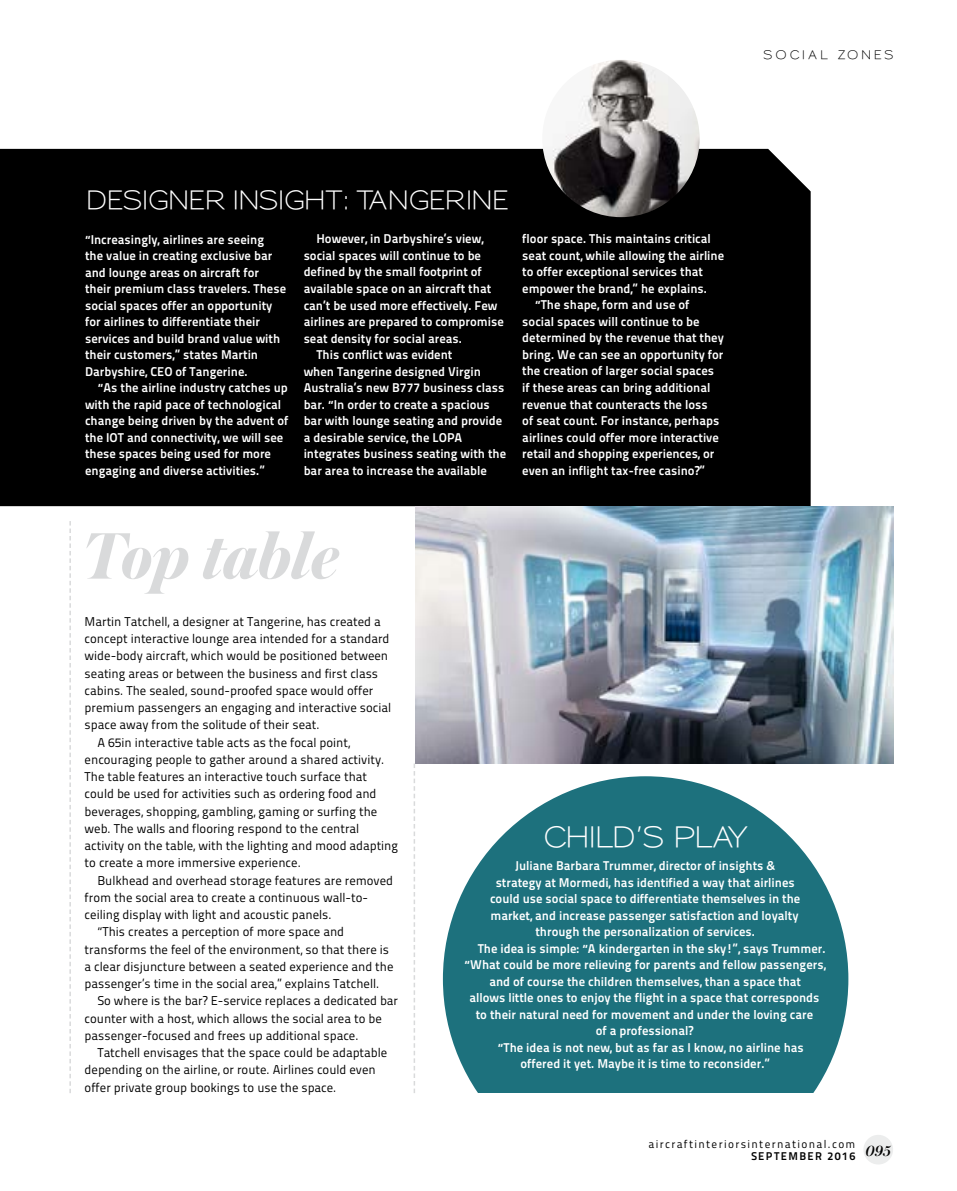
<style>
.page{position:relative;width:957px;height:1191px;background:#fff}
.page>*{position:absolute;margin:0;border:0;box-sizing:border-box;transform-origin:0 0}
.t1{font:italic 700 69px "Austin";color:#d9dadb}
.t2{font:600 28.5px "Sansumi";letter-spacing:-.1em;color:#fff}
.t3{font:600 25.65px "Sansumi";letter-spacing:-.08em;color:#fff}
.t4{font:italic 500 15.45px "Austin";color:#000}
.t5{font:12.75px/16.5px "Titillium Maps 29 L 800 wt";color:#fff}
.t6{font:12.75px "Titillium Maps 29 L 400 wt";color:#000}
.t7{font:600 12px "Sansumi";letter-spacing:.205em;color:#000}
.t8{font:11.25px "Titillium Maps 29 L 400 wt";letter-spacing:.12em;color:#000}
.t9{font:11.25px "Titillium Maps 29 L 800 wt";letter-spacing:.12em;color:#000}
</style>
<div class="page">
<div style="left:443px;top:776px;width:405px;height:405px;background:#1d717d;border-radius:50%"></div>
<div style="left:448px;top:1093px;width:509px;height:98px;background:#fff"></div>
<div style="left:863px;top:1134px;width:30px;height:30px;background:#eceded;border-radius:50%"></div>
<div style="left:0;top:149px;width:810px;height:357px;background:#000"></div>
<img style="left:542px;top:60px;width:157px;height:157px;border-radius:79px">
<img style="left:415px;top:506px;width:478px;height:257px">
<svg style="left:69px;top:521px;width:2px;height:572px"></svg>
<svg style="left:413px;top:763px;width:2px;height:330px"></svg>
<p class="t7" style="left:763px;top:49px;width:132px">SOCIAL ZONES</p>
<h3 class="t3" style="left:85px;top:187px;width:426px">DESIGNER INSIGHT: TANGERINE</h3>
<p class="t5" style="left:85px;top:230px;width:203px">“Increasingly, airlines are seeing<br>the value in creating exclusive bar and lounge areas on aircraft for their premium class travelers. These social spaces offer an opportunity for airlines to differentiate their services and build brand value with their customers,” states Martin Darbyshire, CEO of Tangerine.</p>
<p class="t5" style="left:85px;top:378px;width:205px;text-indent:13px">“As the airline industry catches up with the rapid pace of technological change being driven by the advent of the IOT and connectivity, we will see these spaces being used for more engaging and diverse activities.”</p>
<p class="t5" style="left:316px;top:230px;width:169px">However, in Darbyshire’s view,</p>
<p class="t5" style="left:304px;top:246px;width:179px">social spaces will continue to be</p>
<p class="t5" style="left:304px;top:263px;width:180px">defined by the small footprint of</p>
<p class="t5" style="left:304px;top:279px;width:189px">available space on an aircraft that</p>
<p class="t5" style="left:304px;top:296px;width:195px">can’t be used more effectively. Few</p>
<p class="t5" style="left:304px;top:312px;width:202px">airlines are prepared to compromise</p>
<p class="t5" style="left:304px;top:329px;width:160px">seat density for social areas.</p>
<p class="t5" style="left:316px;top:345px;width:137px">This conflict was evident</p>
<p class="t5" style="left:304px;top:362px;width:179px">when Tangerine designed Virgin</p>
<p class="t5" style="left:304px;top:378px;width:202px">Australia’s new B777 business class</p>
<p class="t5" style="left:304px;top:395px;width:188px">bar. “In order to create a spacious</p>
<p class="t5" style="left:304px;top:411px;width:200px">bar with lounge seating and provide</p>
<p class="t5" style="left:304px;top:428px;width:160px">a desirable service, the LOPA</p>
<p class="t5" style="left:304px;top:444px;width:204px">integrates business seating with the</p>
<p class="t5" style="left:304px;top:461px;width:185px">bar area to increase the available</p>
<p class="t5" style="left:522px;top:230px;width:190px">floor space. This maintains critical</p>
<p class="t5" style="left:522px;top:246px;width:203px">seat count, while allowing the airline</p>
<p class="t5" style="left:522px;top:263px;width:182px">to offer exceptional services that</p>
<p class="t5" style="left:522px;top:279px;width:186px">empower the brand,” he explains.</p>
<p class="t5" style="left:535px;top:296px;width:156px">“The shape, form and use of</p>
<p class="t5" style="left:522px;top:312px;width:179px">social spaces will continue to be</p>
<p class="t5" style="left:522px;top:329px;width:203px">determined by the revenue that they</p>
<p class="t5" style="left:522px;top:345px;width:203px">bring. We can see an opportunity for</p>
<p class="t5" style="left:522px;top:362px;width:193px">the creation of larger social spaces</p>
<p class="t5" style="left:522px;top:378px;width:190px">if these areas can bring additional</p>
<p class="t5" style="left:522px;top:395px;width:187px">revenue that counteracts the loss</p>
<p class="t5" style="left:522px;top:411px;width:199px">of seat count. For instance, perhaps</p>
<p class="t5" style="left:522px;top:428px;width:198px">airlines could offer more interactive</p>
<p class="t5" style="left:522px;top:444px;width:194px">retail and shopping experiences, or</p>
<p class="t5" style="left:522px;top:461px;width:184px">even an inflight tax-free casino?”</p>
<h1 class="t1" style="left:85px;top:506px;width:256px">Top table</h1>
<p class="t6" style="left:85px;top:612px;width:298px">Martin Tatchell, a designer at Tangerine, has created a</p>
<p class="t6" style="left:85px;top:629px;width:306px">concept interactive lounge area intended for a standard</p>
<p class="t6" style="left:85px;top:646px;width:305px">wide-body aircraft, which would be positioned between</p>
<p class="t6" style="left:85px;top:663px;width:295px">seating areas or between the business and first class</p>
<p class="t6" style="left:85px;top:681px;width:290px">cabins. The sealed, sound-proofed space would offer</p>
<p class="t6" style="left:85px;top:698px;width:308px">premium passengers an engaging and interactive social</p>
<p class="t6" style="left:85px;top:715px;width:236px">space away from the solitude of their seat.</p>
<p class="t6" style="left:97px;top:732px;width:254px">A 65in interactive table acts as the focal point,</p>
<p class="t6" style="left:85px;top:750px;width:301px">encouraging people to gather around a shared activity.</p>
<p class="t6" style="left:85px;top:767px;width:284px">The table features an interactive touch surface that</p>
<p class="t6" style="left:85px;top:784px;width:293px">could be used for activities such as ordering food and</p>
<p class="t6" style="left:85px;top:801px;width:294px">beverages, shopping, gambling, gaming or surfing the</p>
<p class="t6" style="left:85px;top:819px;width:276px">web. The walls and flooring respond to the central</p>
<p class="t6" style="left:85px;top:836px;width:315px">activity on the table, with the lighting and mood adapting</p>
<p class="t6" style="left:85px;top:853px;width:218px">to create a more immersive experience.</p>
<p class="t6" style="left:97px;top:870px;width:297px">Bulkhead and overhead storage features are removed</p>
<p class="t6" style="left:85px;top:888px;width:285px">from the social area to create a continuous wall-to-</p>
<p class="t6" style="left:85px;top:905px;width:249px">ceiling display with light and acoustic panels.</p>
<p class="t6" style="left:97px;top:922px;width:248px">“This creates a perception of more space and</p>
<p class="t6" style="left:85px;top:939px;width:306px">transforms the feel of the environment, so that there is</p>
<p class="t6" style="left:85px;top:957px;width:310px">a clear disjuncture between a seated experience and the</p>
<p class="t6" style="left:85px;top:974px;width:296px">passenger’s time in the social area,” explains Tatchell.</p>
<p class="t6" style="left:97px;top:991px;width:302px">So where is the bar? E-service replaces a dedicated bar</p>
<p class="t6" style="left:85px;top:1008px;width:299px">counter with a host, which allows the social area to be</p>
<p class="t6" style="left:85px;top:1026px;width:275px">passenger-focused and frees up additional space.</p>
<p class="t6" style="left:97px;top:1043px;width:291px">Tatchell envisages that the space could be adaptable</p>
<p class="t6" style="left:85px;top:1060px;width:293px">depending on the airline, or route. Airlines could even</p>
<p class="t6" style="left:85px;top:1077px;width:253px">offer private group bookings to use the space.</p>
<h2 class="t2" style="left:543px;top:822px;width:206px">CHILD’S PLAY</h2>
<p class="t5" style="left:515px;top:857px;width:262px">Juliane Barbara Trummer, director of insights &amp;</p>
<p class="t5" style="left:496px;top:873px;width:301px">strategy at Mormedi, has identified a way that airlines</p>
<p class="t5" style="left:490px;top:890px;width:312px">could use social space to differentiate themselves in the</p>
<p class="t5" style="left:490px;top:906px;width:309px">market, and increase passenger satisfaction and loyalty</p>
<p class="t5" style="left:535px;top:923px;width:221px">through the personalization of services.</p>
<p class="t5" style="left:478px;top:939px;width:349px">The idea is simple: “A kindergarten in the sky!”, says Trummer.</p>
<p class="t5" style="left:464px;top:956px;width:363px">“What could be more relieving for parents and fellow passengers,</p>
<p class="t5" style="left:489px;top:972px;width:313px">and of course the children themselves, than a space that</p>
<p class="t5" style="left:469px;top:989px;width:352px">allows little ones to enjoy the flight in a space that corresponds</p>
<p class="t5" style="left:476px;top:1005px;width:339px">to their natural need for movement and under the loving care</p>
<p class="t5" style="left:595px;top:1022px;width:99px">of a professional?</p>
<p class="t5" style="left:498px;top:1038px;width:307px">“The idea is not new, but as far as I know, no airline has</p>
<p class="t5" style="left:520px;top:1055px;width:251px">offered it yet. Maybe it is time to reconsider.”</p>
<p class="t8" style="left:648px;top:1135px;width:208px">aircraftinteriorsinternational.com</p>
<p class="t9" style="left:751px;top:1147px;width:106px">SEPTEMBER 2016</p>
<p class="t4" style="left:865px;top:1139px;width:27px">095</p>
</div>
